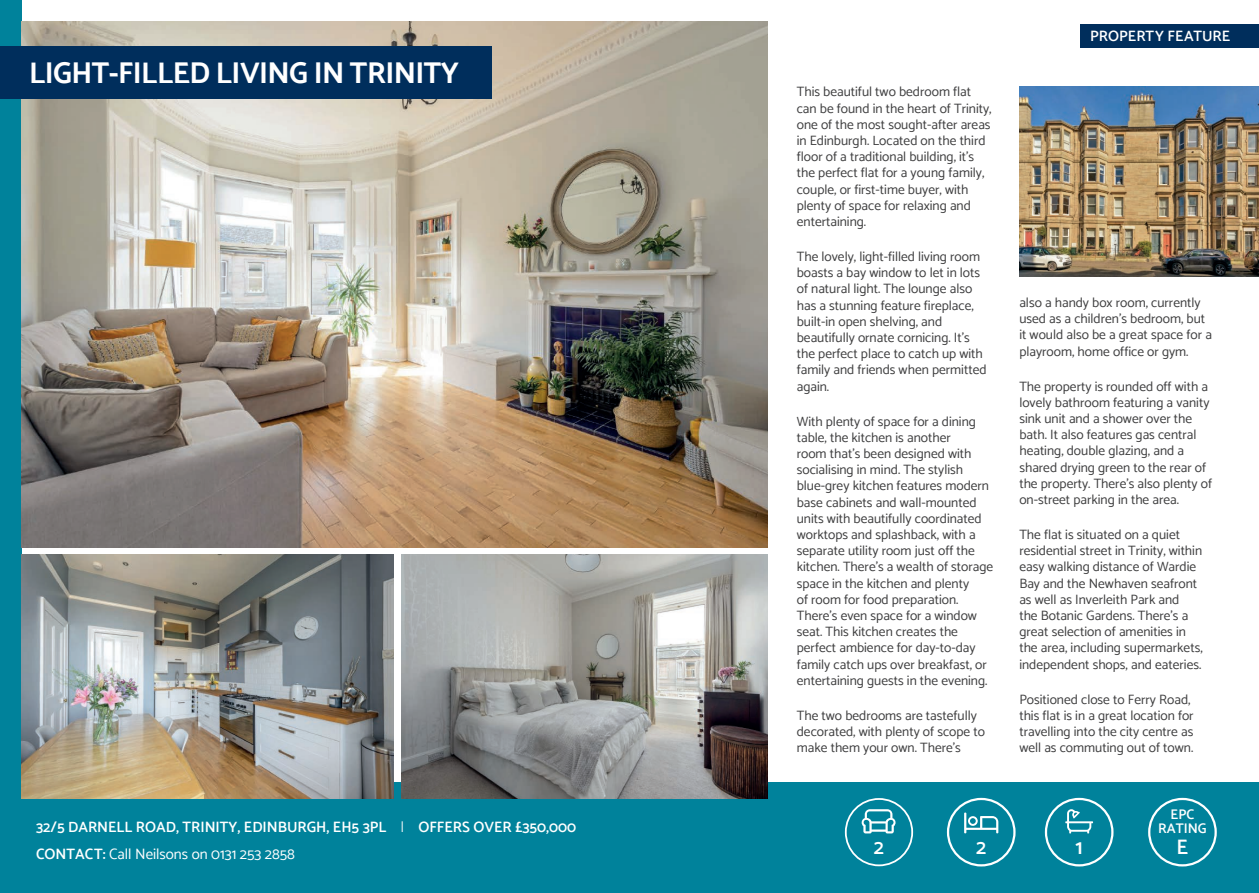
<style>
.page{position:relative;width:1259px;height:893px;background:#fff}
.page>*{position:absolute;margin:0;border:0;box-sizing:border-box;transform-origin:0 0}
.body_text{font:700 30px "Catamaran";letter-spacing:-.02em;color:#fff}
.body_text-2{font:600 20.85px "Catamaran";color:#fff}
.body_text-3{font:600 15px "Catamaran";color:#fff}
.body_text-4{font:15px "Catamaran";color:#fff}
.body_text-5{font:600 13.95px "Catamaran";color:#fff}
.body_text-6{font:13.5px/16.2px "Catamaran";color:#3e3e3f}
.s1{font-weight:300}
.s2{font-weight:600}
</style>
<div class="page">
<div style="left:629px;top:782px;width:630px;height:111px;background:#00829b"></div>
<div style="left:0;top:782px;width:629px;height:111px;background:#00829b"></div>
<div style="left:0;top:0;width:21px;height:893px;background:#00829b"></div>
<img style="left:21px;top:21px;width:746px;height:527px">
<img style="left:21px;top:554px;width:372px;height:244px">
<img style="left:402px;top:554px;width:365px;height:244px">
<div style="left:0;top:47px;width:491px;height:52px;background:#002e5c"></div>
<div style="left:845px;top:798px;width:68px;height:68px;border:2px solid #fff;border-radius:50%"></div>
<div style="left:947px;top:798px;width:68px;height:68px;border:2px solid #fff;border-radius:50%"></div>
<div style="left:1045px;top:798px;width:68px;height:68px;border:2px solid #fff;border-radius:50%"></div>
<div style="left:1148px;top:798px;width:68px;height:68px;border:2px solid #fff;border-radius:50%"></div>
<div style="left:1080px;top:24px;width:179px;height:24px;background:#002e5c"></div>
<svg style="left:964px;top:813px;width:34px;height:20px"></svg>
<div style="left:968px;top:816px;width:9px;height:10px;border:2px solid #fff;border-radius:50%"></div>
<svg style="left:861px;top:809px;width:34px;height:24px"></svg>
<svg style="left:1065px;top:809px;width:28px;height:24px"></svg>
<img style="left:1019px;top:86px;width:240px;height:190px">
<p class="body_text" style="left:29px;top:55px;width:432px">LIGHT-FILLED LIVING IN TRINITY</p>
<p class="body_text-3" style="left:36px;top:818px;width:541px">32/5 DARNELL ROAD, TRINITY, EDINBURGH, EH5 3PL <span class="s1">|</span> OFFERS OVER £350,000</p>
<p class="body_text-4" style="left:36px;top:845px;width:260px"><span class="s2">CONTACT:</span> Call Neilsons on 0131 253 2858</p>
<p class="body_text-6" style="left:797px;top:84px;width:196px">This beautiful two bedroom flat can be found in the heart of Trinity, one of the most sought-after areas in Edinburgh. Located on the third floor of a traditional building, it’s the perfect flat for a young family, couple, or first-time buyer, with plenty of space for relaxing and entertaining.</p>
<p class="body_text-6" style="left:797px;top:248px;width:191px">The lovely, light-filled living room boasts a bay window to let in lots of natural light. The lounge also has a stunning feature fireplace, built-in open shelving, and beautifully ornate cornicing. It’s the perfect place to catch up with family and friends when permitted again.</p>
<p class="body_text-6" style="left:797px;top:413px;width:198px">With plenty of space for a dining table, the kitchen is another<br>room that’s been designed with socialising in mind. The stylish blue-grey kitchen features modern base cabinets and wall-mounted units with beautifully coordinated worktops and splashback, with a separate utility room just off the kitchen. There’s a wealth of storage space in the kitchen and plenty<br>of room for food preparation.<br>There’s even space for a window seat. This kitchen creates the perfect ambience for day-to-day family catch ups over breakfast, or entertaining guests in the evening.</p>
<p class="body_text-6" style="left:797px;top:707px;width:190px">The two bedrooms are tastefully decorated, with plenty of scope to make them your own. There’s</p>
<p class="body_text-3" style="left:1090px;top:27px;width:141px">PROPERTY FEATURE</p>
<p class="body_text-6" style="left:1019px;top:294px;width:194px">also a handy box room, currently used as a children’s bedroom, but it would also be a great space for a playroom, home office or gym.</p>
<p class="body_text-6" style="left:1019px;top:378px;width:194px">The property is rounded off with a lovely bathroom featuring a vanity sink unit and a shower over the bath. It also features gas central heating, double glazing, and a shared drying green to the rear of the property. There’s also plenty of on-street parking in the area.</p>
<p class="body_text-6" style="left:1019px;top:526px;width:185px">The flat is situated on a quiet residential street in Trinity, within easy walking distance of Wardie<br>Bay and the Newhaven seafront as well as Inverleith Park and<br>the Botanic Gardens. There’s a great selection of amenities in the area, including supermarkets, independent shops, and eateries.</p>
<p class="body_text-6" style="left:1019px;top:691px;width:176px">Positioned close to Ferry Road, this flat is in a great location for travelling into the city centre as well as commuting out of town.</p>
<p class="body_text-2" style="left:874px;top:835px;width:12px">2</p>
<p class="body_text-2" style="left:976px;top:835px;width:12px">2</p>
<p class="body_text-2" style="left:1075px;top:835px;width:9px">1</p>
<p class="body_text-5" style="left:1170px;top:806px;width:25px">EPC</p>
<p class="body_text-5" style="left:1158px;top:820px;width:50px">RATING</p>
<p class="body_text-2" style="left:1176px;top:834px;width:13px">E</p>
</div>
